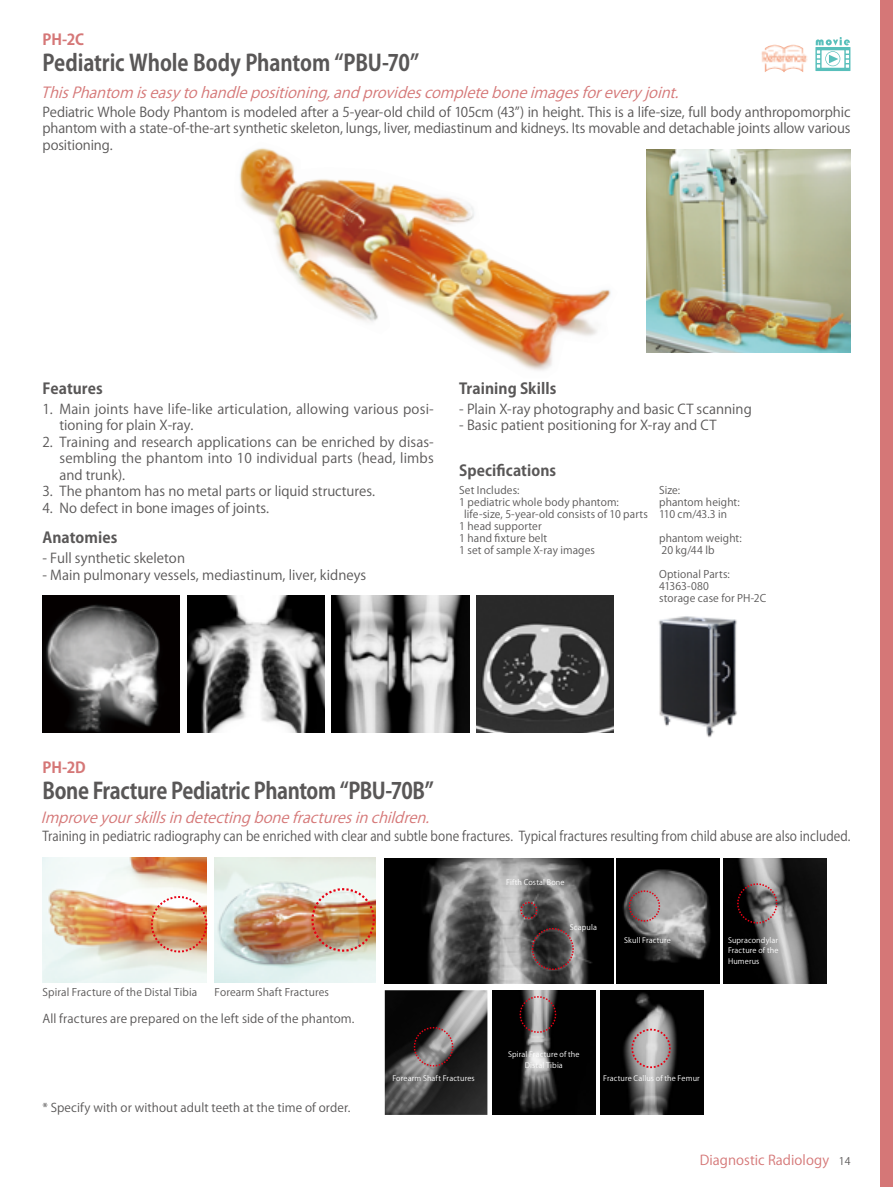
<style>
.page{position:relative;width:893px;height:1187px;background:#fff}
.page>*{position:absolute;margin:0;border:0;box-sizing:border-box;transform-origin:0 0}
.t1{font:700 22.5px "Koz Go Pr 6 N";letter-spacing:-.015em;color:#595757;scale:.89 1}
.t2{font:700 22.5px "Koz Go Pr 6 N";letter-spacing:-.015em;color:#595757;scale:.9 1}
.t3{font:italic 15px "Koz Go Pr 6 N";color:#d57777}
.t4{font:700 15px "Koz Go Pr 6 N";letter-spacing:.005em;color:#595757}
.t5{font:700 15px "Koz Go Pr 6 N";letter-spacing:-.01em;color:#d57777}
.t6{font:13.5px/16.5px "Koz Go Pr 6 N";letter-spacing:.005em;color:#595757}
.t7{font:13.5px "Koz Go Pr 6 N";letter-spacing:.005em;color:#595757;scale:.9 1}
.t8{font:13.5px "Koz Go Pr 6 N";letter-spacing:.005em;color:#d57777}
.t9{font:12px "Koz Go Pr 6 N";letter-spacing:.01em;color:#595757}
.t10{font:10.5px/12px "Koz Go Pr 6 N";letter-spacing:.015em;color:#595757}
.t11{font:7.5px/10.6px "Koz Go Pr 6 N";letter-spacing:.015em;color:#fff;text-align:justify}
.s1{font-size:10.5px;color:#595757}
</style>
<div class="page">
<div style="left:880px;top:0;width:13px;height:1186px;background:#d57777"></div>
<svg style="left:815px;top:37px;width:35px;height:34px"></svg>
<img style="left:761px;top:45px;width:47px;height:27px">
<img style="left:239px;top:148px;width:372px;height:223px">
<img style="left:647px;top:150px;width:203px;height:203px">
<img style="left:187px;top:595px;width:138px;height:137px">
<img style="left:43px;top:595px;width:137px;height:137px">
<img style="left:332px;top:595px;width:137px;height:137px">
<img style="left:477px;top:595px;width:137px;height:137px">
<img style="left:43px;top:857px;width:163px;height:125px">
<svg style="left:150px;top:894px;width:58px;height:59px"></svg>
<img style="left:215px;top:857px;width:161px;height:125px">
<img style="left:310px;top:886px;width:66px;height:66px">
<img style="left:385px;top:858px;width:228px;height:125px">
<svg style="left:519px;top:900px;width:19px;height:19px"></svg>
<svg style="left:531px;top:927px;width:44px;height:43px"></svg>
<img style="left:724px;top:858px;width:102px;height:125px">
<svg style="left:736px;top:882px;width:42px;height:42px"></svg>
<img style="left:492px;top:990px;width:103px;height:124px">
<svg style="left:519px;top:995px;width:38px;height:38px"></svg>
<img style="left:600px;top:990px;width:103px;height:124px">
<svg style="left:630px;top:1027px;width:42px;height:41px"></svg>
<img style="left:385px;top:990px;width:102px;height:124px">
<svg style="left:413px;top:1026px;width:41px;height:41px"></svg>
<img style="left:617px;top:858px;width:103px;height:125px">
<svg style="left:628px;top:889px;width:33px;height:33px"></svg>
<img style="left:658px;top:616px;width:79px;height:122px">
<p class="t5" style="left:43px;top:31px;width:43px">PH-2C</p>
<h1 class="t2" style="left:43px;top:50px;width:420px">Pediatric Whole Body Phantom “PBU-70”</h1>
<p class="t3" style="left:41px;top:84px;width:646px">ThisPhantom iseasytohandlepositioning,andprovidescompleteboneimagesforeveryjoint.</p>
<p class="t6" style="left:43px;top:104px;width:809px;text-align:justify">Pediatric Whole Body Phantom is modeled after a 5-year-old child of 105cm (43”) in height. This is a life-size, full body anthropomorphic phantom with a state-of-the-art synthetic skeleton, lungs, liver, mediastinum and kidneys. Its movable and detachable joints allow various positioning.</p>
<p class="t4" style="left:43px;top:380px;width:62px">Features</p>
<p class="t6" style="left:60px;top:401px;width:376px">Main joints have life-like articulation, allowing various posi&shy;tioning for plain X-ray.<br>Training and research applications can be enriched by disas&shy;sembling the phantom into 10 individual parts (head, limbs and trunk).<br>The phantom has no metal parts or liquid structures.<br>No defect in bone images of joints.</p>
<p class="t6" style="left:43px;top:401px;width:12px">1.</p>
<p class="t6" style="left:43px;top:434px;width:12px">2.</p>
<p class="t6" style="left:43px;top:483px;width:12px">3.<br>4.</p>
<p class="t4" style="left:43px;top:529px;width:76px">Anatomies</p>
<p class="t6" style="left:43px;top:550px;width:144px">- Full synthetic skeleton</p>
<p class="t6" style="left:43px;top:567px;width:325px">- Main pulmonary vessels, mediastinum, liver, kidneys</p>
<p class="t4" style="left:459px;top:380px;width:99px">Training Skills</p>
<p class="t6" style="left:459px;top:401px;width:294px">- Plain X-ray photography and basic CT scanning</p>
<p class="t6" style="left:459px;top:417px;width:259px">- Basic patient positioning for X-ray and CT</p>
<p class="t4" style="left:459px;top:462px;width:98px">Specifications</p>
<p class="t10" style="left:459px;top:484px;width:62px">Set Includes:</p>
<p class="t10" style="left:459px;top:496px;width:161px">1 pediatric whole body phantom:</p>
<p class="t10" style="left:464px;top:508px;width:185px">life-size, 5-year-old consists of 10 parts</p>
<p class="t10" style="left:459px;top:520px;width:84px">1 head supporter</p>
<p class="t10" style="left:459px;top:532px;width:90px">1 hand fixture belt</p>
<p class="t10" style="left:459px;top:544px;width:137px">1 set of sample X-ray images</p>
<p class="t10" style="left:659px;top:484px;width:82px">Size:<br>phantom height:<br>110 cm/43.3 in</p>
<p class="t10" style="left:659px;top:532px;width:84px">phantom weight:<br>20 kg/44 lb</p>
<p class="t10" style="left:659px;top:568px;width:109px">Optional Parts:<br>41363-080<br>storage case for PH-2C</p>
<p class="t5" style="left:43px;top:759px;width:45px">PH-2D</p>
<h1 class="t1" style="left:43px;top:778px;width:441px">Bone Fracture Pediatric Phantom “PBU-70B”</h1>
<p class="t7" style="left:43px;top:828px;width:899px">Training in pediatric radiography can be enriched with clear and subtle bone fractures. Typical fractures resulting from child abuse are also included.</p>
<p class="t3" style="left:41px;top:808px;width:396px">Improveyourskillsindetectingbonefracturesinchildren.</p>
<p class="t11" style="left:506px;top:877px;width:60px">Fifth Costal Bone</p>
<p class="t10" style="left:43px;top:986px;width:156px">Spiral Fracture of the Distal Tibia</p>
<p class="t9" style="left:43px;top:1011px;width:314px">All fractures are prepared on the left side of the phantom.</p>
<p class="t10" style="left:215px;top:986px;width:116px">Forearm Shaft Fractures</p>
<p class="t9" style="left:43px;top:1101px;width:309px">* Specify with or without adult teeth at the time of order.</p>
<p class="t11" style="left:570px;top:921px;width:29px">Scapula</p>
<p class="t11" style="left:624px;top:934px;width:48px">Skull Fracture</p>
<p class="t11" style="left:728px;top:934px;width:52px">Supracondylar Fracture of the Humerus</p>
<p class="t11" style="left:508px;top:1049px;width:73px;text-align:center">Spiral Fracture of the<br>Distal Tibia</p>
<p class="t11" style="left:392px;top:1072px;width:84px">Forearm Shaft Fractures</p>
<p class="t11" style="left:603px;top:1072px;width:98px">Fracture Callus of the Femur</p>
<p class="t8" style="left:700px;top:1152px;width:152px">Diagnostic Radiology <span class="s1">14</span></p>
</div>
